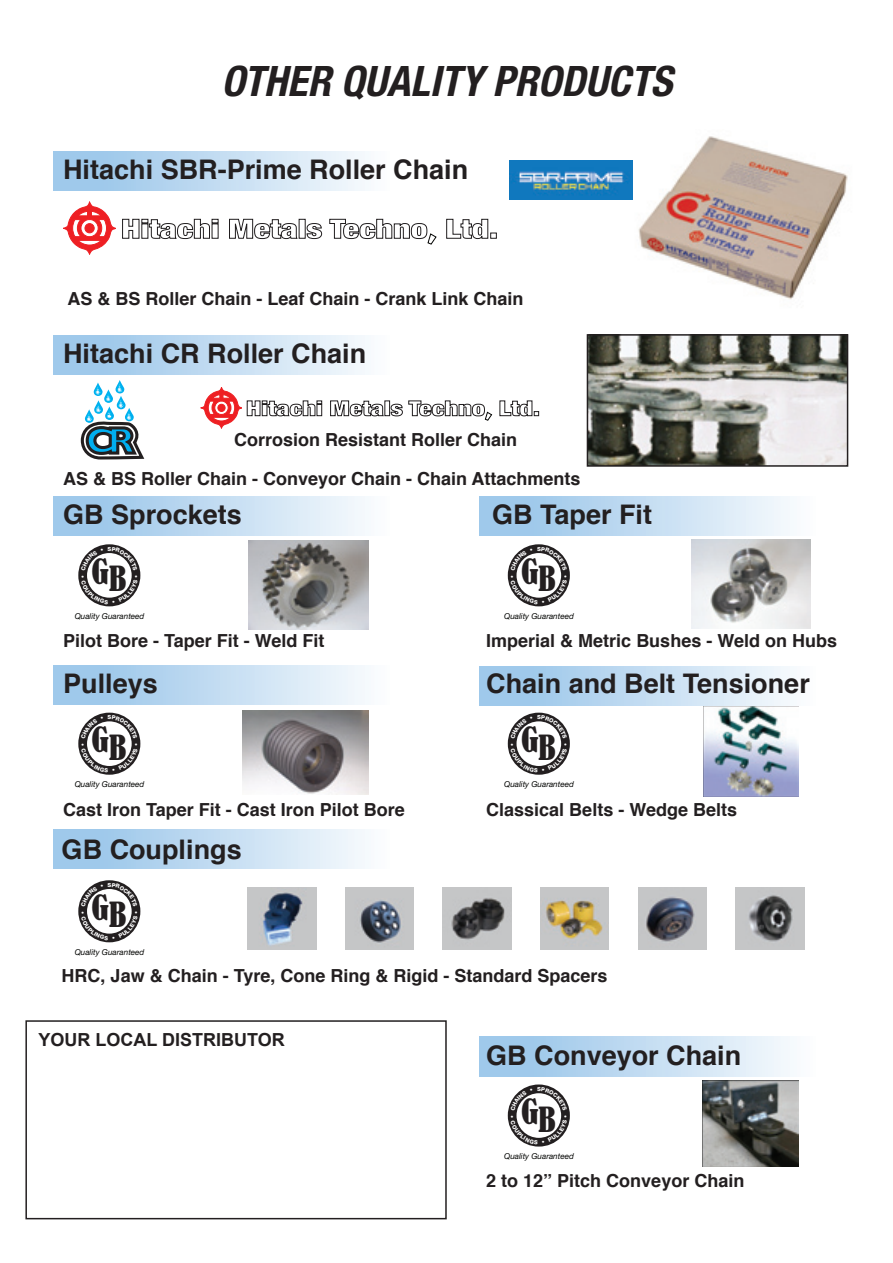
<style>
.page{position:relative;width:893px;height:1263px;background:#fff}
.page>*{position:absolute;margin:0;border:0;box-sizing:border-box;transform-origin:0 0}
.Heading1{font:italic 700 condensed 42px "Helvetica Neue";color:#231f20}
.t1{font:condensed 32.25px "Bernard";color:#231f20}
.t2{font:700 27px "Helvetica";color:#231f20}
.t3{font:700 18px "Helvetica";color:#231f20}
.t4{font:700 18px "Arial";color:#231f20}
.t5{font:italic 8.1px "Helvetica Neue";color:#040503}
</style>
<div class="page">
<div style="left:479px;top:1036px;width:340px;height:40px;background:linear-gradient(to right,#92c1e8,#fbfcfe)"></div>
<div style="left:479px;top:666px;width:340px;height:40px;background:linear-gradient(to right,#92c1e8,#fbfcfe)"></div>
<div style="left:479px;top:496px;width:340px;height:40px;background:linear-gradient(to right,#92c1e8,#fbfcfe)"></div>
<div style="left:53px;top:665px;width:340px;height:39px;background:linear-gradient(to right,#92c1e8,#fbfcfe)"></div>
<div style="left:53px;top:335px;width:340px;height:39px;background:linear-gradient(to right,#92c1e8,#fbfcfe)"></div>
<div style="left:53px;top:829px;width:340px;height:40px;background:linear-gradient(to right,#92c1e8,#fbfcfe)"></div>
<div style="left:53px;top:496px;width:340px;height:40px;background:linear-gradient(to right,#92c1e8,#fbfcfe)"></div>
<div style="left:53px;top:151px;width:340px;height:39px;background:linear-gradient(to right,#92c1e8,#fbfcfe)"></div>
<svg style="left:122px;top:219px;width:97px;height:20px"></svg>
<svg style="left:229px;top:219px;width:69px;height:20px"></svg>
<svg style="left:307px;top:223px;width:15px;height:16px"></svg>
<svg style="left:446px;top:219px;width:42px;height:20px"></svg>
<div style="left:490px;top:233px;width:7px;height:6px;border:1px solid #201d1e"></div>
<svg style="left:329px;top:219px;width:107px;height:25px"></svg>
<svg style="left:63px;top:202px;width:53px;height:52px"></svg>
<img style="left:612px;top:136px;width:236px;height:164px">
<svg style="left:330px;top:400px;width:54px;height:16px"></svg>
<div style="left:385px;top:401px;width:5px;height:15px;border:1px solid #201d1e"></div>
<svg style="left:499px;top:400px;width:40px;height:16px"></svg>
<svg style="left:391px;top:400px;width:101px;height:21px"></svg>
<svg style="left:201px;top:387px;width:121px;height:41px"></svg>
<img style="left:691px;top:539px;width:119px;height:89px">
<img style="left:248px;top:540px;width:120px;height:90px">
<img style="left:243px;top:711px;width:125px;height:83px">
<img style="left:704px;top:707px;width:94px;height:90px">
<svg style="left:80px;top:380px;width:65px;height:80px"></svg>
<img style="left:590px;top:337px;width:255px;height:127px">
<div style="left:587px;top:334px;width:261px;height:133px;border:2px solid #231f20"></div>
<div style="left:25px;top:1020px;width:422px;height:199px;border:2px solid #231f20"></div>
<div style="left:78px;top:880px;width:62px;height:62px;border:9px solid #231f20;border-radius:50%"></div>
<div style="left:78px;top:713px;width:62px;height:62px;border:9px solid #231f20;border-radius:50%"></div>
<div style="left:78px;top:544px;width:62px;height:62px;border:9px solid #231f20;border-radius:50%"></div>
<div style="left:508px;top:713px;width:62px;height:62px;border:9px solid #231f20;border-radius:50%"></div>
<div style="left:508px;top:544px;width:62px;height:62px;border:9px solid #231f20;border-radius:50%"></div>
<img style="left:345px;top:888px;width:69px;height:62px">
<img style="left:541px;top:888px;width:68px;height:62px">
<img style="left:248px;top:888px;width:68px;height:62px">
<img style="left:443px;top:888px;width:68px;height:62px">
<img style="left:638px;top:888px;width:68px;height:62px">
<img style="left:736px;top:888px;width:68px;height:62px">
<img style="left:510px;top:160px;width:122px;height:39px">
<div style="left:508px;top:1084px;width:62px;height:62px;border:9px solid #231f20;border-radius:50%"></div>
<img style="left:703px;top:1080px;width:95px;height:86px">
<svg style="left:81px;top:882px;width:57px;height:58px"></svg>
<svg style="left:81px;top:715px;width:57px;height:57px"></svg>
<svg style="left:81px;top:546px;width:57px;height:58px"></svg>
<svg style="left:510px;top:715px;width:57px;height:57px"></svg>
<svg style="left:510px;top:546px;width:57px;height:58px"></svg>
<svg style="left:510px;top:1087px;width:57px;height:57px"></svg>
<p class="Heading1" style="left:221px;top:56px;width:452px">OTHER QUALITY PRODUCTS</p>
<p class="t2" style="left:63px;top:145px;width:407px">Hitachi SBR-Prime Roller Chain</p>
<p class="t3" style="left:67px;top:283px;width:458px">AS &amp; BS Roller Chain - Leaf Chain - Crank Link Chain</p>
<p class="t2" style="left:63px;top:329px;width:305px">Hitachi CR Roller Chain</p>
<p class="t3" style="left:234px;top:424px;width:285px">Corrosion Resistant Roller Chain</p>
<p class="t3" style="left:63px;top:463px;width:519px">AS &amp; BS Roller Chain - Conveyor Chain - Chain Attachments</p>
<p class="t2" style="left:63px;top:490px;width:180px">GB Sprockets</p>
<p class="t2" style="left:492px;top:490px;width:162px">GB Taper Fit</p>
<p class="t1" style="left:92px;top:556px;width:36px">GB</p>
<p class="t5" style="left:75px;top:611px;width:71px">Quality Guaranteed</p>
<p class="t1" style="left:521px;top:556px;width:36px">GB</p>
<p class="t5" style="left:504px;top:611px;width:71px">Quality Guaranteed</p>
<p class="t3" style="left:63px;top:624px;width:263px">Pilot Bore - Taper Fit - Weld Fit</p>
<p class="t3" style="left:486px;top:624px;width:352px">Imperial &amp; Metric Bushes - Weld on Hubs</p>
<p class="t2" style="left:63px;top:659px;width:96px">Pulleys</p>
<p class="t2" style="left:486px;top:659px;width:325px">Chain and Belt Tensioner</p>
<p class="t1" style="left:92px;top:725px;width:36px">GB</p>
<p class="t5" style="left:75px;top:779px;width:71px">Quality Guaranteed</p>
<p class="t1" style="left:521px;top:725px;width:36px">GB</p>
<p class="t5" style="left:504px;top:779px;width:71px">Quality Guaranteed</p>
<p class="t3" style="left:63px;top:793px;width:343px">Cast Iron Taper Fit - Cast Iron Pilot Bore</p>
<p class="t3" style="left:486px;top:793px;width:252px">Classical Belts - Wedge Belts</p>
<p class="t2" style="left:62px;top:826px;width:182px">GB Couplings</p>
<p class="t1" style="left:92px;top:892px;width:36px">GB</p>
<p class="t5" style="left:75px;top:947px;width:71px">Quality Guaranteed</p>
<p class="t3" style="left:62px;top:959px;width:547px">HRC, Jaw &amp; Chain - Tyre, Cone Ring &amp; Rigid - Standard Spacers</p>
<p class="t4" style="left:39px;top:1030px;width:248px">YOUR LOCAL DISTRIBUTOR</p>
<p class="t2" style="left:486px;top:1031px;width:257px">GB Conveyor Chain</p>
<p class="t1" style="left:521px;top:1097px;width:36px">GB</p>
<p class="t5" style="left:504px;top:1151px;width:71px">Quality Guaranteed</p>
<p class="t3" style="left:486px;top:1164px;width:260px">2 to 12” Pitch Conveyor Chain</p>
</div>
